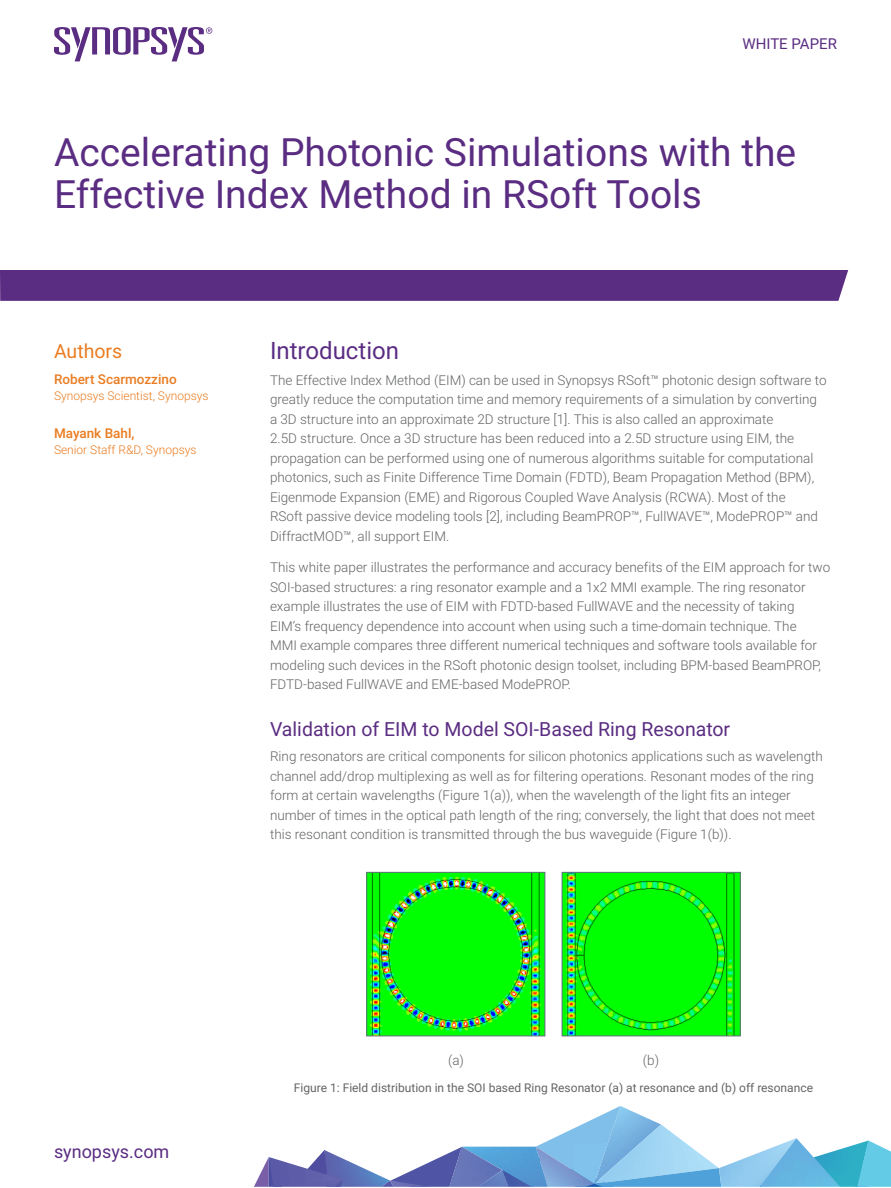
<style>
.page{position:relative;width:891px;height:1188px;background:#fff}
.page>*{position:absolute;margin:0;border:0;box-sizing:border-box;transform-origin:0 0}
.t1{font:39px/42px "Roboto";color:#5a2c82}
.HEADING_0__Introduct{font:24px "Roboto";color:#5a2c82}
.HEADING_1{font:19.5px "Roboto";color:#5a2c82}
.HEADING_1__AUTHOR{font:19.5px "Roboto";color:#ea7c21}
.t2{font:18px "Roboto";color:#5a2c82}
.t3{font:15px "Roboto";color:#5a2c82}
.BODY_COPY{font:300 13.5px/19.5px "Roboto";color:#636466}
.AUTHOR_NAME{font:500 13.5px "Roboto";color:#ea7c21}
.GRAPHIC_PLACEHOLDER{font:300 13.5px "Roboto";color:#636466}
.FIGURE_CAPTION{font:12px "Roboto";color:#636466}
.AUTHOR_TITLE{font:300 12px "Roboto";color:#ea7c21}
</style>
<div class="page">
<svg style="left:54px;top:27px;width:159px;height:35px"></svg>
<div style="left:0;top:270px;width:848px;height:31px;background:#5a2c82"></div>
<svg style="left:254px;top:1106px;width:637px;height:81px"></svg>
<img style="left:368px;top:874px;width:175px;height:160px">
<div style="left:366px;top:872px;width:179px;height:164px;border:1px solid #646e81"></div>
<img style="left:564px;top:874px;width:175px;height:160px">
<div style="left:562px;top:872px;width:179px;height:164px;border:1px solid #646e81"></div>
<p class="t3" style="left:742px;top:33px;width:96px">WHITE PAPER</p>
<p class="t1" style="left:54px;top:130px;width:744px">Accelerating Photonic Simulations with the<br>Effective Index Method in RSoft Tools</p>
<p class="HEADING_1__AUTHOR" style="left:54px;top:337px;width:70px">Authors</p>
<p class="AUTHOR_NAME" style="left:54px;top:369px;width:124px">Robert Scarmozzino</p>
<p class="AUTHOR_TITLE" style="left:54px;top:387px;width:156px">Synopsys Scientist, Synopsys</p>
<p class="AUTHOR_NAME" style="left:54px;top:423px;width:82px">Mayank Bahl,</p>
<p class="AUTHOR_TITLE" style="left:54px;top:441px;width:144px">Senior Staff R&amp;D, Synopsys</p>
<p class="HEADING_0__Introduct" style="left:270px;top:334px;width:131px">Introduction</p>
<p class="BODY_COPY" style="left:270px;top:370px;width:558px">The Effective Index Method (EIM) can be used in Synopsys RSoft™ photonic design software to greatly reduce the computation time and memory requirements of a simulation by converting a 3D structure into an approximate 2D structure [1]. This is also called an approximate<br>2.5D structure. Once a 3D structure has been reduced into a 2.5D structure using EIM, the propagation can be performed using one of numerous algorithms suitable for computational photonics, such as Finite Difference Time Domain (FDTD), Beam Propagation Method (BPM), Eigenmode Expansion (EME) and Rigorous Coupled Wave Analysis (RCWA). Most of the<br>RSoft passive device modeling tools [2], including BeamPROP™, FullWAVE™, ModePROP™ and DiffractMOD™, all support EIM.</p>
<p class="BODY_COPY" style="left:270px;top:557px;width:562px">This white paper illustrates the performance and accuracy benefits of the EIM approach for two SOI-based structures: a ring resonator example and a 1x2 MMI example. The ring resonator example illustrates the use of EIM with FDTD-based FullWAVE and the necessity of taking<br>EIM’s frequency dependence into account when using such a time-domain technique. The<br>MMI example compares three different numerical techniques and software tools available for modeling such devices in the RSoft photonic design toolset, including BPM-based BeamPROP, FDTD-based FullWAVE and EME-based ModePROP.</p>
<p class="HEADING_1" style="left:270px;top:715px;width:462px">Validation of EIM to Model SOI-Based Ring Resonator</p>
<p class="BODY_COPY" style="left:270px;top:746px;width:554px">Ring resonators are critical components for silicon photonics applications such as wavelength channel add/drop multiplexing as well as for filtering operations. Resonant modes of the ring form at certain wavelengths (Figure 1(a)), when the wavelength of the light fits an integer number of times in the optical path length of the ring; conversely, the light that does not meet this resonant condition is transmitted through the bus waveguide (Figure 1(b)).</p>
<h3 class="t2" style="left:54px;top:1139px;width:117px">synopsys.com</h3>
<p class="GRAPHIC_PLACEHOLDER" style="left:448px;top:1050px;width:17px">(a)</p>
<p class="GRAPHIC_PLACEHOLDER" style="left:643px;top:1050px;width:18px">(b)</p>
<p class="FIGURE_CAPTION" style="left:294px;top:1079px;width:521px">Figure 1: Field distribution in the SOI based Ring Resonator (a) at resonance and (b) off resonance</p>
</div>
